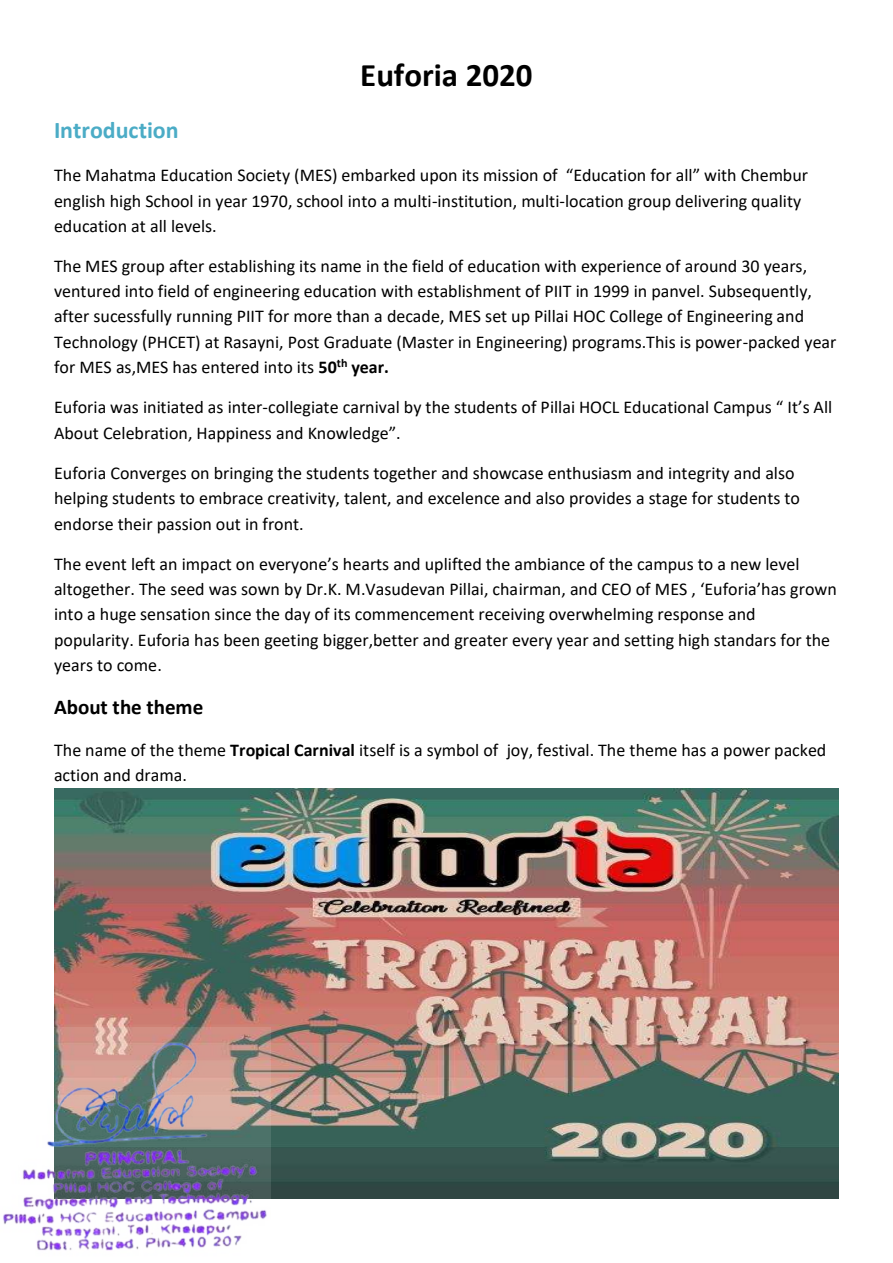
<style>
.page{position:relative;width:893px;height:1263px;background:#fff}
.page>*{position:absolute;margin:0;border:0;box-sizing:border-box;transform-origin:0 0}
.t1{font:700 33px "Calibri";color:#000}
.t2{font:700 24px "Calibri";color:#4bacc6}
.t3{font:700 21px "Calibri";color:#000}
.t4{font:18px/25.3px "Calibri";color:#000}
.s1{font-weight:700}
</style>
<div class="page">
<img style="left:54px;top:789px;width:785px;height:409px">
<img style="left:3px;top:1027px;width:268px;height:224px">
<h1 class="t1" style="left:360px;top:63px;width:174px">Euforia 2020</h1>
<h2 class="t2" style="left:54px;top:122px;width:126px">Introduction</h2>
<p class="t4" style="left:54px;top:162px;width:756px">The Mahatma Education Society (MES) embarked upon its mission of &lt;Education for all= with Chembur english high School in year 1970, school into a multi-institution, multi-location group delivering quality education at all levels.</p>
<p class="t4" style="left:54px;top:255px;width:784px">The MES group after establishing its name in the field of education with experience of around 30 years, ventured into field of engineering education with establishment of PIIT in 1999 in panvel. Subsequently, after sucessfully running PIIT for more than a decade, MES set up Pillai HOC College of Engineering and Technology (PHCET) at Rasayni, Post Graduate (Master in Engineering) programs.This is power-packed year for MES as,MES has entered into its <span class="s1">50</span><sup>th</sup> <span class="s1">year.</span></p>
<p class="t4" style="left:54px;top:396px;width:780px">Euforia was initiated as inter-collegiate carnival by the students of Pillai HOCL Educational Campus &lt; It9s All<br>About Celebration, Happiness and Knowledge=.</p>
<p class="t4" style="left:54px;top:461px;width:748px">Euforia Converges on bringing the students together and showcase enthusiasm and integrity and also helping students to embrace creativity, talent, and excelence and also provides a stage for students to endorse their passion out in front.</p>
<p class="t4" style="left:54px;top:550px;width:784px">The event left an impact on everyone9s hearts and uplifted the ambiance of the campus to a new level altogether. The seed was sown by Dr.K. M.Vasudevan Pillai, chairman, and CEO of MES , 8Euforia9has grown into a huge sensation since the day of its commencement receiving overwhelming response and popularity. Euforia has been geeting bigger,better and greater every year and setting high standars for the years to come.</p>
<p class="t3" style="left:54px;top:700px;width:151px">About the theme</p>
<p class="t4" style="left:54px;top:738px;width:774px">The name of the theme <span class="s1">Tropical Carnival</span> itself is a symbol of joy, festival. The theme has a power packed action and drama.</p>
</div>
